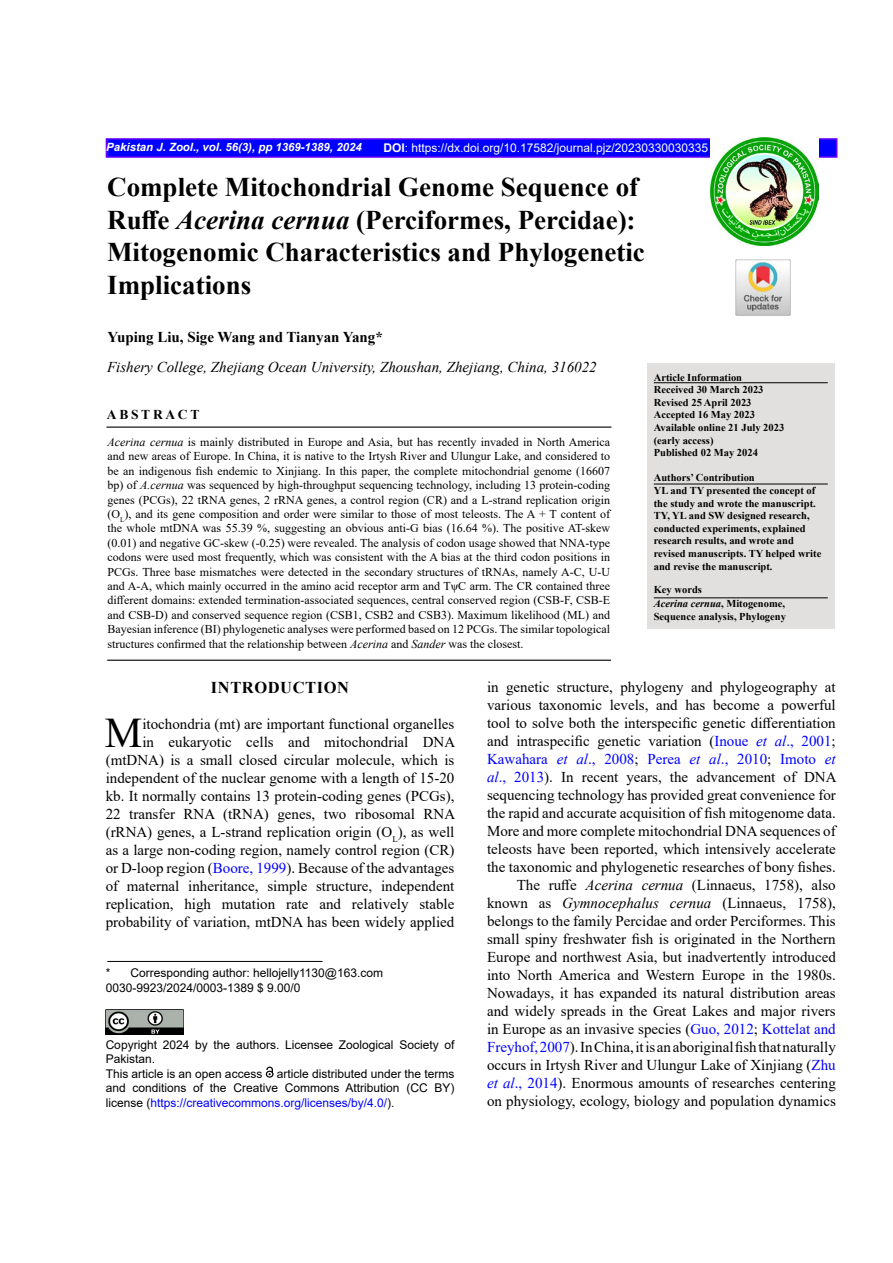
<style>
.page{position:relative;width:893px;height:1263px;background:#fff}
.page>*{position:absolute;margin:0;border:0;box-sizing:border-box;transform-origin:0 0}
.t1{font:42.15px "Times New Roman";color:#000}
.t2{font:700 27px/32.4px "Times New Roman";color:#000}
.t3{font:700 16.5px "Times New Roman";letter-spacing:.035em;color:#000}
.t4{font:15px/18px "Times New Roman";color:#000;text-align:right}
.t5{font:italic 15px "Times New Roman";color:#000}
.t6{font:700 15px "Times New Roman";color:#000}
.t7{font:700 13.5px "Times New Roman";letter-spacing:.2em;color:#000}
.t8{font:12px/14.4px "Times New Roman";color:#000;text-align:justify}
.t9{font:12px/14.4px "Arial";color:#000}
.t10{font:12px "Arial";color:#fff}
.t11{font:italic 700 11.4px "Arial";color:#fff}
.t12{font:700 10.5px/12.6px "Times New Roman";color:#000}
.s1{font-weight:700}
.s2{font-style:italic}
.s3{color:#00f}
.s4{font-style:italic;color:#00f}
</style>
<div class="page">
<div style="left:106px;top:138px;width:731px;height:20px;background:#00f;border:2px solid #60f"></div>
<img style="left:710px;top:138px;width:108px;height:108px">
<div style="left:647px;top:364px;width:187px;height:265px;background:#e2e0df"></div>
<hr style="left:654px;top:484px;width:174px;height:1px;background:#000">
<hr style="left:106px;top:426px;width:505px;height:2px;background:#000">
<hr style="left:107px;top:660px;width:504px;height:1px;background:#000">
<hr style="left:654px;top:382px;width:174px;height:1px;background:#000">
<img style="left:106px;top:1010px;width:77px;height:25px">
<svg style="left:266px;top:1066px;width:8px;height:12px"></svg>
<hr style="left:107px;top:961px;width:216px;height:1px;background:#000">
<hr style="left:654px;top:597px;width:174px;height:1px;background:#000">
<img style="left:735px;top:260px;width:56px;height:55px">
<p class="t11" style="left:106px;top:139px;width:257px">Pakistan J. Zool., vol. 56(3), pp 1369-1389, 2024</p>
<p class="t10" style="left:383px;top:139px;width:326px"><span class="s1">DOI</span>: https://dx.doi.org/10.17582/journal.pjz/20230330030335</p>
<h2 class="t2" style="left:107px;top:170px;width:539px">Complete Mitochondrial Genome Sequence of Ruffe <span class="s2">Acerina cernua</span> (Perciformes, Percidae):<br>Mitogenomic Characteristics and Phylogenetic Implications</h2>
<p class="t6" style="left:108px;top:326px;width:277px">Yuping Liu, Sige Wang and Tianyan Yang*</p>
<p class="t5" style="left:107px;top:357px;width:491px">Fishery College, Zhejiang Ocean University, Zhoushan, Zhejiang, China, 316022</p>
<p class="t12" style="left:654px;top:370px;width:132px">Article Information<br>Received 30 March 2023<br>Revised 25 April 2023<br>Accepted 16 May 2023<br>Available online 21 July 2023 (early access)<br>Published 02 May 2024</p>
<p class="t12" style="left:654px;top:471px;width:169px">Authors’ Contribution<br>YL and TY presented the concept of the study and wrote the manuscript.<br>TY, YL and SW designed research, conducted experiments, explained research results, and wrote and revised manuscripts. TY helped write and revise the manuscript.</p>
<p class="t12" style="left:654px;top:582px;width:133px;line-height:14.1px">Key words<br><span class="s2">Acerina cernua</span>, Mitogenome,</p>
<p class="t12" style="left:654px;top:610px;width:134px">Sequence analysis, Phylogeny</p>
<p class="t7" style="left:107px;top:404px;width:94px">ABSTRACT</p>
<p class="t8" style="left:108px;top:434px;width:504px"><span class="s2">Acerina cernua</span> is mainly distributed in Europe and Asia, but has recently invaded in North America and new areas of Europe. In China, it is native to the Irtysh River and Ulungur Lake, and considered to be an indigenous fish endemic to Xinjiang. In this paper, the complete mitochondrial genome (16607 bp) of <span class="s2">A.cernua</span> was sequenced by high-throughput sequencing technology, including 13 protein-coding genes (PCGs), 22 tRNA genes, 2 rRNA genes, a control region (CR) and a L-strand replication origin (O<sub>L</sub>), and its gene composition and order were similar to those of most teleosts. The A + T content of the whole mtDNA was 55.39 %, suggesting an obvious anti-G bias (16.64 %). The positive AT-skew (0.01) and negative GC-skew (-0.25) were revealed. The analysis of codon usage showed that NNA-type codons were used most frequently, which was consistent with the A bias at the third codon positions in PCGs. Three base mismatches were detected in the secondary structures of tRNAs, namely A-C, U-U and A-A, which mainly occurred in the amino acid receptor arm and TψC arm. The CR contained three different domains: extended termination-associated sequences, central conserved region (CSB-F, CSB-E and CSB-D) and conserved sequence region (CSB1, CSB2 and CSB3). Maximum likelihood (ML) and Bayesian inference (BI) phylogenetic analyses were performed based on 12 PCGs. The similar topological structures confirmed that the relationship between <span class="s2">Acerina</span> and <span class="s2">Sander</span> was the closest.</p>
<p class="t3" style="left:211px;top:675px;width:140px">INTRODUCTION</p>
<h1 class="t1" style="left:105px;top:703px;width:39px">M</h1>
<p class="t4" style="left:487px;top:677px;width:351px">in genetic structure, phylogeny and phylogeography at various taxonomic levels, and has become a powerful tool to solve both the interspecific genetic differentiation and intraspecific genetic variation (<span class="s3">Inoue</span> <span class="s4">et al</span><span class="s3">., 2001</span>; <span class="s3">Kawahara</span> <span class="s4">et al</span><span class="s3">., 2008</span>; <span class="s3">Perea</span> <span class="s4">et al</span><span class="s3">., 2010</span>; <span class="s3">Imoto</span> <span class="s4">et al</span><span class="s3">., 2013</span>). In recent years, the advancement of DNA sequencing technology has provided great convenience for the rapid and accurate acquisition of fish mitogenome data.<br>More and more complete mitochondrial DNA sequences of teleosts have been reported, which intensively accelerate the taxonomic and phylogenetic researches of bony fishes.<br>The ruffe <span class="s2">Acerina cernua</span> (Linnaeus, 1758), also known as <span class="s2">Gymnocephalus cernua</span> (Linnaeus, 1758), belongs to the family Percidae and order Perciformes. This small spiny freshwater fish is originated in the Northern Europe and northwest Asia, but inadvertently introduced into North America and Western Europe in the 1980s.<br>Nowadays, it has expanded its natural distribution areas and widely spreads in the Great Lakes and major rivers in Europe as an invasive species (<span class="s3">Guo, 2012</span>; <span class="s3">Kottelat and Freyhof, 2007</span>). In China, it is an aboriginal fish that naturally occurs in Irtysh River and Ulungur Lake of Xinjiang (<span class="s3">Zhu </span><span class="s4">et al</span><span class="s3">., 2014</span>). Enormous amounts of researches centering on physiology, ecology, biology and population dynamics</p>
<p class="t4" style="left:106px;top:714px;width:351px">itochondria (mt) are important functional organelles<br>in eukaryotic cells and mitochondrial DNA (mtDNA) is a small closed circular molecule, which is independent of the nuclear genome with a length of 15-20 kb. It normally contains 13 protein-coding genes (PCGs), 22 transfer RNA (tRNA) genes, two ribosomal RNA (rRNA) genes, a L-strand replication origin (O<sub>L</sub>), as well as a large non-coding region, namely control region (CR) or D-loop region (<span class="s3">Boore, 1999</span>). Because of the advantages of maternal inheritance, simple structure, independent replication, high mutation rate and relatively stable probability of variation, mtDNA has been widely applied</p>
<p class="t9" style="left:106px;top:966px;width:279px">* Corresponding author: hellojelly1130@163.com<br>0030-9923/2024/0003-1389 $ 9.00/0</p>
<p class="t9" style="left:106px;top:1037px;width:350px">Copyright 2024 by the authors. Licensee Zoological Society of Pakistan.<br>This article is an open access article distributed under the terms and conditions of the Creative Commons Attribution (CC BY) license (<span class="s3">https://creativecommons.org/licenses/by/4.0/</span>).</p>
</div>
